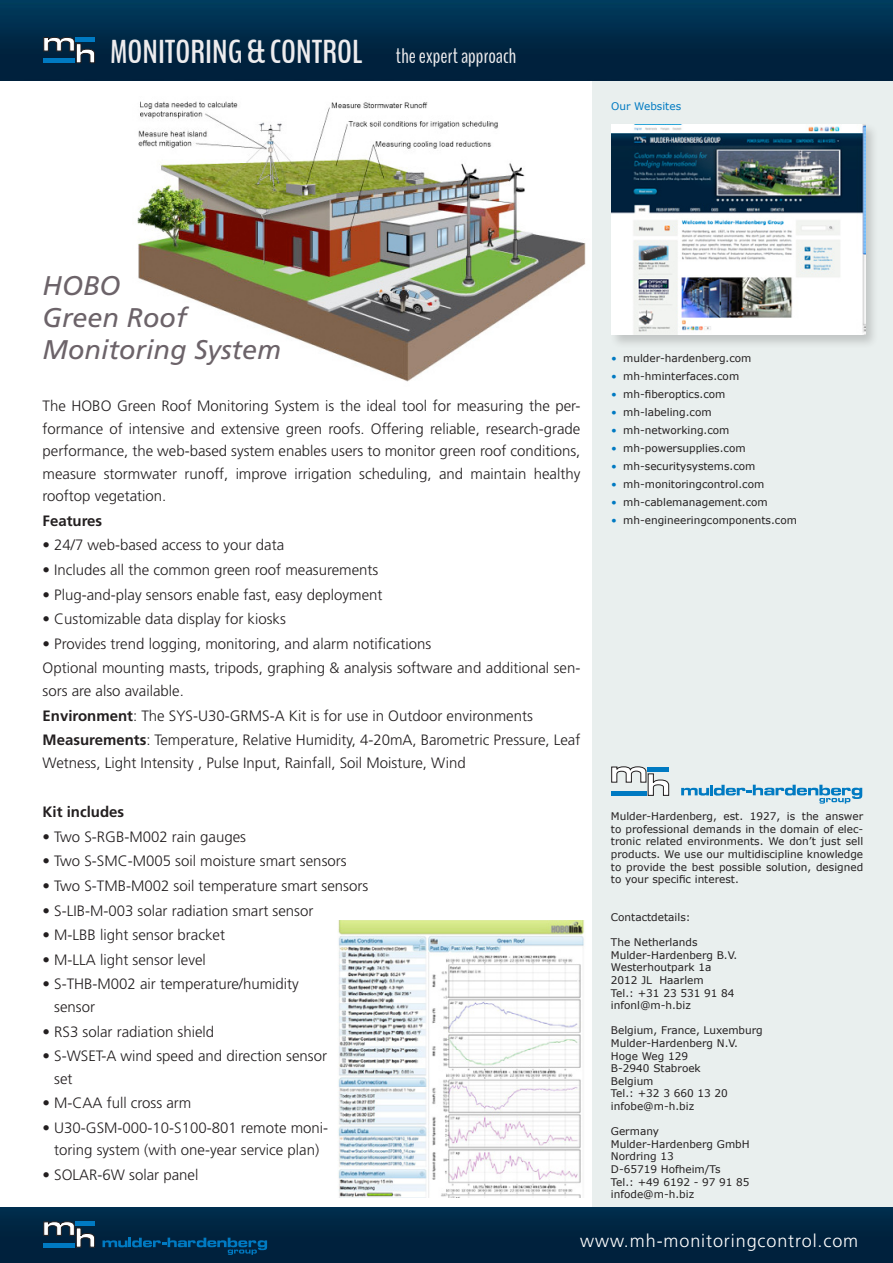
<style>
.page{position:relative;width:893px;height:1263px;background:#fff}
.page>*{position:absolute;margin:0;border:0;box-sizing:border-box;transform-origin:0 0}
.t1{font:700 33px "Bench Nine";color:#edecee}
.t2{font:italic 27px/32.4px "Frutiger";color:#6c6369}
.t3{font:300 18px "Frutiger";letter-spacing:.05em;color:#fff}
.t4{font:300 15px/22.5px "Frutiger";color:#231f20}
.t5{font:700 15px "Frutiger";color:#231f20}
.t6{font:10.5px/12.6px "Verdana";color:#231f20}
.t7{font:10.5px "Verdana";color:#007ac2}
.s1{font-weight:400;font-size:21px}
.s2{font-weight:700}
.s3{color:#007ac2}
</style>
<div class="page">
<img style="left:0;top:0;width:893px;height:81px">
<img style="left:0;top:1208px;width:893px;height:55px">
<svg style="left:43px;top:1221px;width:52px;height:26px"></svg>
<hr style="left:43px;top:1243px;width:32px;height:4px;background:#007ac2">
<div style="left:76px;top:1221px;width:19px;height:5px;background:#007ac2"></div>
<svg style="left:103px;top:1237px;width:164px;height:18px;background:#003961"></svg>
<svg style="left:43px;top:37px;width:52px;height:26px"></svg>
<hr style="left:43px;top:59px;width:32px;height:4px;background:#007ac2">
<hr style="left:76px;top:37px;width:19px;height:4px;background:#007ac2">
<div style="left:593px;top:81px;width:300px;height:1125px;background:#e9efee"></div>
<svg style="left:611px;top:766px;width:58px;height:30px"></svg>
<svg style="left:681px;top:785px;width:181px;height:19px"></svg>
<img style="left:137px;top:101px;width:449px;height:281px">
<img style="left:338px;top:921px;width:247px;height:277px">
<div style="left:609px;top:122px;width:270px;height:227px;background:#231f20;opacity:.2"></div>
<img style="left:611px;top:125px;width:254px;height:210px">
<p class="t1" style="left:110px;top:30px;width:407px">MONITORING &amp; CONTROL <span class="s1">the expert approach</span></p>
<p class="t7" style="left:611px;top:100px;width:71px">Our Websites</p>
<p class="t2" style="left:43px;top:269px;width:240px">HOBO<br>Green Roof<br>Monitoring System</p>
<p class="t4" style="left:43px;top:395px;width:539px;text-align:justify">The HOBO Green Roof Monitoring System is the ideal tool for measuring the per&shy;formance of intensive and extensive green roofs. Offering reliable, research-grade performance, the web-based system enables users to monitor green roof conditions, measure stormwater runoff, improve irrigation scheduling, and maintain healthy rooftop vegetation.</p>
<p class="t5" style="left:43px;top:512px;width:61px">Features</p>
<p class="t4" style="left:43px;top:534px;width:243px">• 24/7 web-based access to your data</p>
<p class="t4" style="left:43px;top:558px;width:337px">• Includes all the common green roof measurements</p>
<p class="t4" style="left:43px;top:583px;width:342px">• Plug-and-play sensors enable fast, easy deployment</p>
<p class="t4" style="left:43px;top:608px;width:245px">• Customizable data display for kiosks</p>
<p class="t4" style="left:43px;top:631px;width:539px;line-height:24.6px">• Provides trend logging, monitoring, and alarm notifications<br>Optional mounting masts, tripods, graphing &amp; analysis software and additional sen-</p>
<p class="t4" style="left:43px;top:678px;width:539px;line-height:24.6px">sors are also available.<br><span class="s2">Environment</span>: The SYS-U30-GRMS-A Kit is for use in Outdoor environments<br><span class="s2">Measurements</span>: Temperature, Relative Humidity, 4-20mA, Barometric Pressure, Leaf</p>
<p class="t4" style="left:43px;top:751px;width:425px">Wetness, Light Intensity , Pulse Input, Rainfall, Soil Moisture, Wind</p>
<p class="t5" style="left:43px;top:803px;width:83px">Kit includes</p>
<p class="t4" style="left:43px;top:825px;width:205px">• Two S-RGB-M002 rain gauges</p>
<p class="t4" style="left:43px;top:850px;width:306px">• Two S-SMC-M005 soil moisture smart sensors</p>
<p class="t4" style="left:43px;top:874px;width:327px">• Two S-TMB-M002 soil temperature smart sensors</p>
<p class="t4" style="left:43px;top:899px;width:272px">• S-LIB-M-003 solar radiation smart sensor</p>
<p class="t4" style="left:43px;top:924px;width:184px">• M-LBB light sensor bracket</p>
<p class="t4" style="left:43px;top:948px;width:165px">• M-LLA light sensor level</p>
<p class="t4" style="left:54px;top:973px;width:246px;text-indent:-12px">• S-THB-M002 air temperature/humidity sensor</p>
<p class="t4" style="left:43px;top:1020px;width:173px">• RS3 solar radiation shield</p>
<p class="t4" style="left:54px;top:1045px;width:274px;text-indent:-12px">• S-WSET-A wind speed and direction sensor set</p>
<p class="t4" style="left:43px;top:1092px;width:150px">• M-CAA full cross arm</p>
<p class="t4" style="left:43px;top:1116px;width:287px;text-align:center">• U30-GSM-000-10-S100-801 remote moni&shy;toring system (with one-year service plan)</p>
<p class="t4" style="left:43px;top:1163px;width:157px">• SOLAR-6W solar panel</p>
<p class="t6" style="left:611px;top:352px;width:142px"><span class="s3">•</span> mulder-hardenberg.com</p>
<p class="t6" style="left:611px;top:370px;width:129px"><span class="s3">•</span> mh-hminterfaces.com</p>
<p class="t6" style="left:611px;top:388px;width:116px"><span class="s3">•</span> mh-fiberoptics.com</p>
<p class="t6" style="left:611px;top:406px;width:102px"><span class="s3">•</span> mh-labeling.com</p>
<p class="t6" style="left:611px;top:424px;width:120px"><span class="s3">•</span> mh-networking.com</p>
<p class="t6" style="left:611px;top:442px;width:136px"><span class="s3">•</span> mh-powersupplies.com</p>
<p class="t6" style="left:611px;top:460px;width:146px"><span class="s3">•</span> mh-securitysystems.com</p>
<p class="t6" style="left:611px;top:478px;width:155px"><span class="s3">•</span> mh-monitoringcontrol.com</p>
<p class="t6" style="left:611px;top:496px;width:158px"><span class="s3">•</span> mh-cablemanagement.com</p>
<p class="t6" style="left:611px;top:514px;width:187px"><span class="s3">•</span> mh-engineeringcomponents.com</p>
<p class="t6" style="left:611px;top:810px;width:254px;text-align:justify">Mulder-Hardenberg, est. 1927, is the answer to professional demands in the domain of elec&shy;tronic related environments. We don’t just sell products. We use our multidiscipline knowledge to provide the best possible solution, designed to your specific interest.</p>
<p class="t6" style="left:611px;top:910px;width:81px">Contactdetails:</p>
<p class="t6" style="left:611px;top:936px;width:128px">The Netherlands<br>Mulder-Hardenberg B.V.<br>Westerhoutpark 1a<br>2012 JL Haarlem<br>Tel.: +31 23 531 91 84 infonl@m-h.biz</p>
<p class="t6" style="left:611px;top:1024px;width:153px">Belgium, France, Luxemburg<br>Mulder-Hardenberg N.V.<br>Hoge Weg 129<br>B-2940 Stabroek<br>Belgium<br>Tel.: +32 3 660 13 20 infobe@m-h.biz</p>
<p class="t6" style="left:611px;top:1125px;width:140px">Germany<br>Mulder-Hardenberg GmbH<br>Nordring 13<br>D-65719 Hofheim/Ts<br>Tel.: +49 6192 - 97 91 85 infode@m-h.biz</p>
<p class="t3" style="left:580px;top:1231px;width:280px">www.mh-monitoringcontrol.com</p>
</div>
